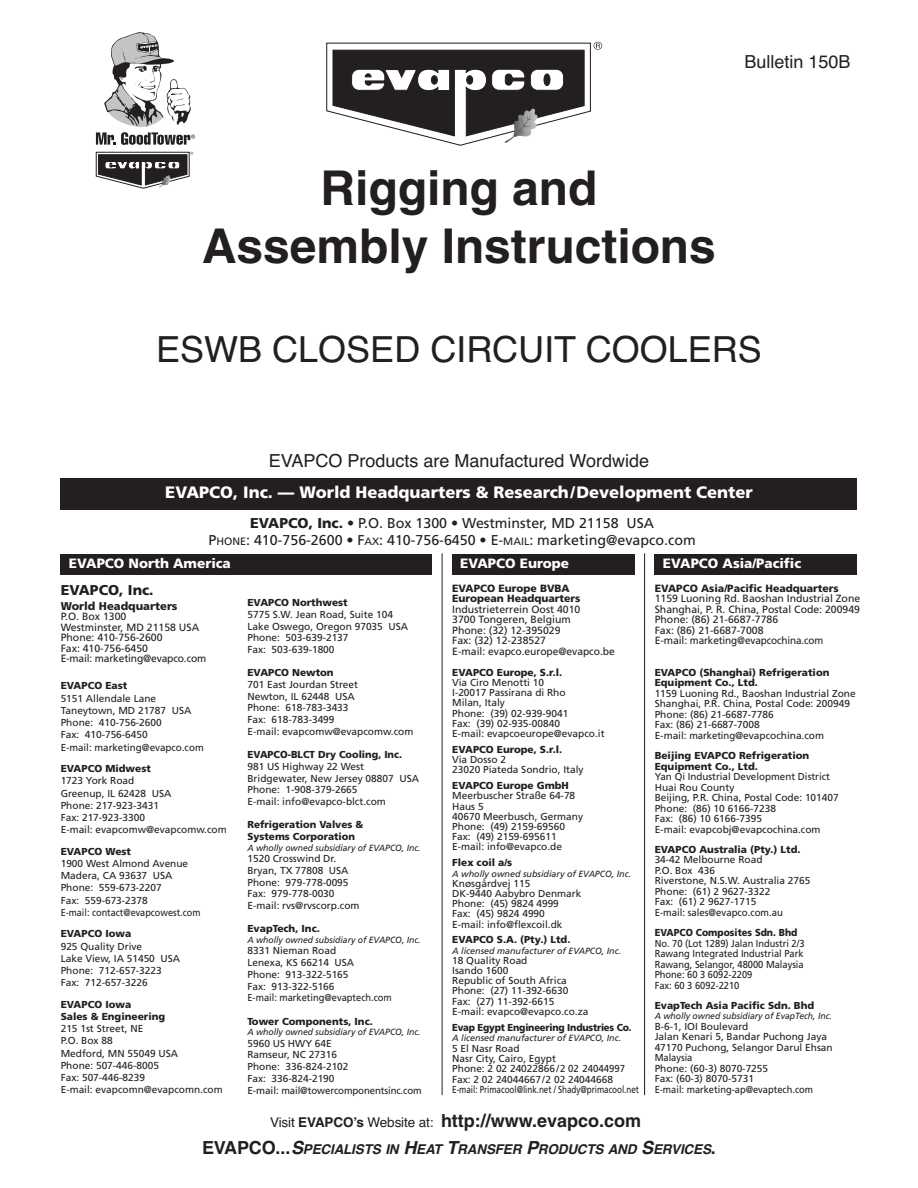
<style>
.page{position:relative;width:918px;height:1188px;background:#fff}
.page>*{position:absolute;margin:0;border:0;box-sizing:border-box;transform-origin:0 0}
.t1{font:700 48px/57.6px "Helvetica";color:#231f20;text-align:center}
.t2{font:36px "Helvetica";color:#231f20}
.t3{font:18px "Helvetica";color:#231f20}
.t4{font:700 18px "Helvetica";color:#231f20}
.t5{font:900 16.5px "Frutiger";letter-spacing:-.005em;color:#fff}
.t6{font:14.25px/16.5px "Frutiger";color:#231f20;text-align:center}
.t7{font:900 14.25px "Frutiger";color:#231f20}
.t8{font:italic 700 13.5px "Helvetica";letter-spacing:-.015em;color:#231f20}
.t9{font:900 13.5px "Frutiger";color:#fff}
.t10{font:900 11.25px "Frutiger";color:#231f20}
.t11{font:10.5px/10.5px "Frutiger";color:#231f20}
.t12{font:900 10.5px/10.5px "Frutiger";color:#231f20}
.t13{font:10.2px/11.7px "Frutiger";color:#231f20}
.t14{font:900 10.2px/10.5px "Frutiger";color:#231f20}
.t15{font:10.2px/10.5px "Frutiger";color:#231f20;scale:.92 1}
.t16{font:900 10.2px "Frutiger";letter-spacing:-.02em;color:#231f20;scale:.93 1}
.t17{font:900 10.2px "Frutiger";color:#231f20;scale:.92 1}
.t18{font:italic 9px "Frutiger";color:#231f20;scale:.96 1}
.t19{font:italic 9px "Frutiger";color:#231f20}
.s1{font-weight:900}
.s2{font-size:10.65px}
.s3{font-weight:400;font-size:13.5px}
.s4{font-size:13.5px}
.s5{font-family:"Helvetica Bold TT";font-weight:400;font-style:normal;font-size:18px}
.s6{font-size:18px}
</style>
<div class="page">
<svg style="left:326px;top:42px;width:276px;height:104px"></svg>
<svg style="left:96px;top:32px;width:99px;height:113px"></svg>
<svg style="left:96px;top:152px;width:97px;height:37px"></svg>
<div style="left:61px;top:478px;width:796px;height:32px;background:#231f20"></div>
<div style="left:655px;top:554px;width:202px;height:20px;background:#231f20"></div>
<div style="left:452px;top:554px;width:182px;height:20px;background:#231f20"></div>
<div style="left:61px;top:554px;width:371px;height:20px;background:#231f20"></div>
<hr style="left:442px;top:553px;width:1px;height:542px;background:#231f20">
<hr style="left:644px;top:553px;width:1px;height:542px;background:#231f20">
<h3 class="t3" style="left:744px;top:55px;width:108px">Bulletin 150B</h3>
<h1 class="t1" style="left:202px;top:164px;width:515px">Rigging and<br>Assembly Instructions</h1>
<h2 class="t2" style="left:156px;top:336px;width:607px">ESWB CLOSED CIRCUIT COOLERS</h2>
<h3 class="t3" style="left:269px;top:454px;width:382px">EVAPCO Products are Manufactured Wordwide</h3>
<h3 class="t5" style="left:165px;top:486px;width:589px">EVAPCO, Inc. — World Headquarters &amp; Research/Development Center</h3>
<h3 class="t6" style="left:209px;top:516px;width:489px"><span class="s1">EVAPCO, Inc.</span> • P.O. Box 1300 • Westminster, MD 21158 USA<br>P<span class="s2">HONE</span>: 410-756-2600 • F<span class="s2">AX</span>: 410-756-6450 • E-<span class="s2">MAIL</span>: marketing@evapco.com</h3>
<h3 class="t9" style="left:69px;top:558px;width:163px">EVAPCO North America</h3>
<h3 class="t7" style="left:61px;top:584px;width:94px">EVAPCO, Inc.</h3>
<p class="t10" style="left:61px;top:601px;width:118px">World Headquarters</p>
<p class="t11" style="left:61px;top:612px;width:147px">P.O. Box 1300<br>Westminster, MD 21158 USA<br>Phone: 410-756-2600<br>Fax: 410-756-6450<br>E-mail: marketing@evapco.com</p>
<p class="t14" style="left:61px;top:681px;width:68px">EVAPCO East</p>
<p class="t13" style="left:61px;top:693px;width:145px;line-height:12.3px">5151 Allendale Lane<br>Taneytown, MD 21787 USA<br>Phone: 410-756-2600<br>Fax: 410-756-6450<br>E-mail: marketing@evapco.com</p>
<p class="t14" style="left:61px;top:764px;width:92px">EVAPCO Midwest</p>
<p class="t13" style="left:61px;top:775px;width:167px;line-height:12.3px">1723 York Road<br>Greenup, IL 62428 USA<br>Phone: 217-923-3431<br>Fax: 217-923-3300<br>E-mail: evapcomw@evapcomw.com</p>
<p class="t14" style="left:61px;top:847px;width:72px">EVAPCO West</p>
<p class="t13" style="left:61px;top:858px;width:141px;line-height:12.3px">1900 West Almond Avenue<br>Madera, CA 93637 USA<br>Phone: 559-673-2207<br>Fax: 559-673-2378<br>E-mail: contact@evapcowest.com</p>
<p class="t14" style="left:61px;top:929px;width:72px">EVAPCO Iowa</p>
<p class="t13" style="left:61px;top:941px;width:121px;line-height:12.3px">925 Quality Drive<br>Lake View, IA 51450 USA<br>Phone: 712-657-3223<br>Fax: 712-657-3226</p>
<p class="t14" style="left:61px;top:999px;width:106px;line-height:12.3px">EVAPCO Iowa<br>Sales &amp; Engineering</p>
<p class="t13" style="left:61px;top:1023px;width:164px;line-height:12.3px">215 1st Street, NE<br>P.O. Box 88<br>Medford, MN 55049 USA<br>Phone: 507-446-8005<br>Fax: 507-446-8239<br>E-mail: evapcomn@evapcomn.com</p>
<p class="t14" style="left:247px;top:598px;width:102px">EVAPCO Northwest</p>
<p class="t13" style="left:247px;top:609px;width:162px">5775 S.W. Jean Road, Suite 104<br>Lake Oswego, Oregon 97035 USA<br>Phone: 503-639-2137<br>Fax: 503-639-1800</p>
<p class="t14" style="left:247px;top:668px;width:88px">EVAPCO Newton</p>
<p class="t13" style="left:247px;top:679px;width:167px">701 East Jourdan Street<br>Newton, IL 62448 USA<br>Phone: 618-783-3433<br>Fax: 618-783-3499<br>E-mail: evapcomw@evapcomw.com</p>
<p class="t14" style="left:247px;top:750px;width:156px">EVAPCO-BLCT Dry Cooling, Inc.</p>
<p class="t13" style="left:247px;top:761px;width:173px">981 US Highway 22 West<br>Bridgewater, New Jersey 08807 USA<br>Phone: 1-908-379-2665<br>E-mail: info@evapco-blct.com</p>
<p class="t14" style="left:247px;top:820px;width:117px;line-height:11.7px">Refrigeration Valves &amp;<br>Systems Corporation</p>
<p class="t18" style="left:247px;top:844px;width:182px">A wholly owned subsidiary of EVAPCO, Inc.</p>
<p class="t13" style="left:247px;top:854px;width:114px">1520 Crosswind Dr.<br>Bryan, TX 77808 USA<br>Phone: 979-778-0095<br>Fax: 979-778-0030<br>E-mail: rvs@rvscorp.com</p>
<p class="t14" style="left:247px;top:924px;width:74px">EvapTech, Inc.</p>
<p class="t18" style="left:247px;top:936px;width:182px">A wholly owned subsidiary of EVAPCO, Inc.</p>
<p class="t13" style="left:247px;top:946px;width:146px">8331 Nieman Road<br>Lenexa, KS 66214 USA<br>Phone: 913-322-5165<br>Fax: 913-322-5166<br>E-mail: marketing@evaptech.com</p>
<p class="t14" style="left:247px;top:1017px;width:127px">Tower Components, Inc.</p>
<p class="t18" style="left:247px;top:1028px;width:182px">A wholly owned subsidiary of EVAPCO, Inc.</p>
<p class="t13" style="left:247px;top:1038px;width:176px">5960 US HWY 64E<br>Ramseur, NC 27316<br>Phone: 336-824-2102<br>Fax: 336-824-2190<br>E-mail: mail@towercomponentsinc.com</p>
<h3 class="t9" style="left:460px;top:558px;width:110px">EVAPCO Europe</h3>
<p class="t12" style="left:452px;top:584px;width:130px">EVAPCO Europe BVBA<br>European Headquarters</p>
<p class="t11" style="left:452px;top:605px;width:164px">Industrieterrein Oost 4010<br>3700 Tongeren, Belgium<br>Phone: (32) 12-395029<br>Fax: (32) 12-238527<br>E-mail: evapco.europe@evapco.be</p>
<p class="t14" style="left:452px;top:668px;width:112px">EVAPCO Europe, S.r.l.</p>
<p class="t13" style="left:452px;top:678px;width:154px;line-height:10.2px">Via Ciro Menotti 10<br>I-20017 Passirana di Rho<br>Milan, Italy<br>Phone: (39) 02-939-9041<br>Fax: (39) 02-935-00840<br>E-mail: evapcoeurope@evapco.it</p>
<p class="t14" style="left:452px;top:745px;width:112px">EVAPCO Europe, S.r.l.</p>
<p class="t13" style="left:452px;top:755px;width:133px;line-height:10.2px">Via Dosso 2<br>23020 Piateda Sondrio, Italy</p>
<p class="t14" style="left:452px;top:781px;width:118px">EVAPCO Europe GmbH</p>
<p class="t13" style="left:452px;top:792px;width:132px;line-height:10.2px">Meerbuscher Straße 64-78<br>Haus 5<br>40670 Meerbusch, Germany<br>Phone: (49) 2159-69560<br>Fax: (49) 2159-695611<br>E-mail: info@evapco.de</p>
<p class="t14" style="left:452px;top:858px;width:62px">Flex coil a/s</p>
<p class="t19" style="left:452px;top:870px;width:181px">A wholly owned subsidiary of EVAPCO, Inc.</p>
<p class="t13" style="left:452px;top:879px;width:131px;line-height:10.2px">Knøsgårdvej 115<br>DK-9440 Aabybro Denmark<br>Phone: (45) 9824 4999<br>Fax: (45) 9824 4990<br>E-mail: info@flexcoil.dk</p>
<p class="t14" style="left:452px;top:935px;width:120px">EVAPCO S.A. (Pty.) Ltd.</p>
<p class="t19" style="left:452px;top:947px;width:171px">A licensed manufacturer of EVAPCO, Inc.</p>
<p class="t13" style="left:452px;top:956px;width:138px;line-height:10.2px">18 Quality Road<br>Isando 1600<br>Republic of South Africa<br>Phone: (27) 11-392-6630<br>Fax: (27) 11-392-6615<br>E-mail: evapco@evapco.co.za</p>
<p class="t16" style="left:452px;top:1023px;width:195px">Evap Egypt Engineering Industries Co.</p>
<p class="t19" style="left:452px;top:1035px;width:171px">A licensed manufacturer of EVAPCO, Inc.</p>
<p class="t13" style="left:452px;top:1044px;width:188px;line-height:10.4px">5 El Nasr Road<br>Nasr City, Cairo, Egypt<br>Phone: 2 02 24022866 /2 02 24044997<br>Fax: 2 02 24044667/2 02 24044668<br>E-mail: Primacool@link.net / Shady@primacool.net</p>
<h3 class="t9" style="left:663px;top:558px;width:140px">EVAPCO Asia/Pacific</h3>
<p class="t12" style="left:655px;top:584px;width:186px">EVAPCO Asia/Pacific Headquarters</p>
<p class="t11" style="left:655px;top:594px;width:207px">1159 Luoning Rd. Baoshan Industrial Zone Shanghai, P. R. China, Postal Code: 200949<br>Phone: (86) 21-6687-7786<br>Fax: (86) 21-6687-7008<br>E-mail: marketing@evapcochina.com</p>
<p class="t14" style="left:655px;top:668px;width:176px">EVAPCO (Shanghai) Refrigeration<br>Equipment Co., Ltd.</p>
<p class="t13" style="left:655px;top:689px;width:203px;line-height:10.5px">1159 Luoning Rd., Baoshan Industrial Zone Shanghai, P.R. China, Postal Code: 200949<br>Phone: (86) 21-6687-7786<br>Fax: (86) 21-6687-7008<br>E-mail: marketing@evapcochina.com</p>
<p class="t14" style="left:655px;top:751px;width:156px">Beijing EVAPCO Refrigeration<br>Equipment Co., Ltd.</p>
<p class="t13" style="left:655px;top:772px;width:186px;line-height:10.5px">Yan Qi Industrial Development District<br>Huai Rou County<br>Beijing, P.R. China, Postal Code: 101407<br>Phone: (86) 10 6166-7238<br>Fax: (86) 10 6166-7395<br>E-mail: evapcobj@evapcochina.com</p>
<p class="t14" style="left:655px;top:845px;width:147px">EVAPCO Australia (Pty.) Ltd.</p>
<p class="t13" style="left:655px;top:855px;width:157px;line-height:10.5px">34-42 Melbourne Road<br>P.O. Box 436<br>Riverstone, N.S.W. Australia 2765<br>Phone: (61) 2 9627-3322<br>Fax: (61) 2 9627-1715<br>E-mail: sales@evapco.com.au</p>
<p class="t17" style="left:655px;top:928px;width:157px">EVAPCO Composites Sdn. Bhd</p>
<p class="t15" style="left:655px;top:939px;width:164px">No. 70 (Lot 1289) Jalan Industri 2/3<br>Rawang Integrated Industrial Park<br>Rawang, Selangor, 48000 Malaysia<br>Phone: 60 3 6092-2209<br>Fax: 60 3 6092-2210</p>
<p class="t14" style="left:655px;top:1001px;width:161px">EvapTech Asia Pacific Sdn. Bhd</p>
<p class="t18" style="left:655px;top:1013px;width:186px">A wholly owned subsidiary of EvapTech, Inc.</p>
<p class="t13" style="left:655px;top:1022px;width:180px;line-height:10.5px">B-6-1, IOI Boulevard<br>Jalan Kenari 5, Bandar Puchong Jaya<br>47170 Puchong, Selangor Darul Ehsan<br>Malaysia<br>Phone: (60-3) 8070-7255<br>Fax: (60-3) 8070-5731<br>E-mail: marketing-ap@evaptech.com</p>
<h3 class="t4" style="left:270px;top:1115px;width:372px"><span class="s3">Visit</span> <span class="s4">EVAPCO’s</span> <span class="s3">Website at:</span> http://www.evapco.com</h3>
<h3 class="t8" style="left:202px;top:1145px;width:515px"><span class="s5">EVAPCO...</span><span class="s6">S</span>PECIALISTS IN <span class="s6">H</span>EAT <span class="s6">T</span>RANSFER <span class="s6">P</span>RODUCTS AND <span class="s6">S</span>ERVICES<span class="s5">.</span></h3>
</div>
